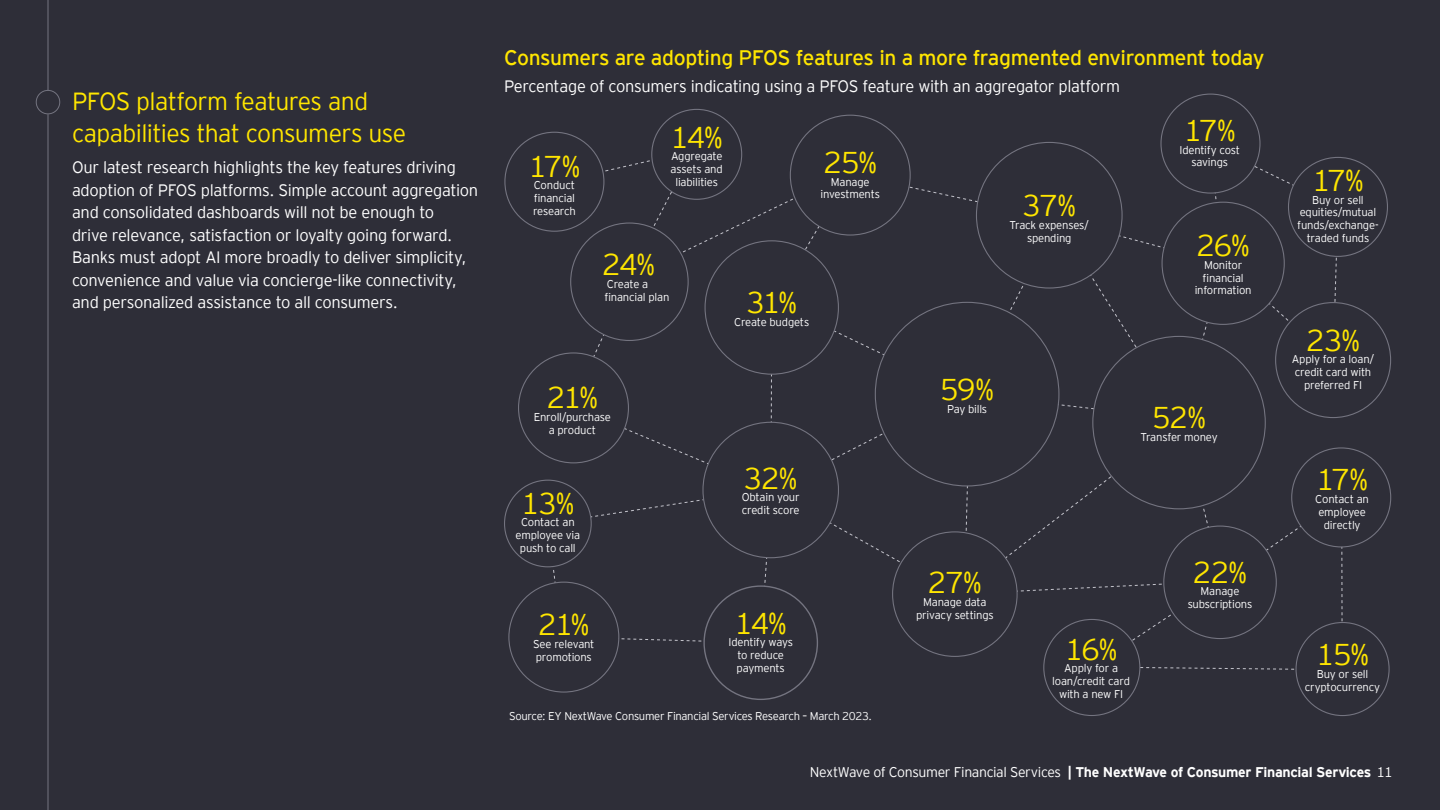
<style>
.page{position:relative;width:1440px;height:810px;background:#2e2e38}
.page>*{position:absolute;margin:0;border:0;box-sizing:border-box;transform-origin:0 0}
.Bubble_value{font:300 30px "EY Interstate";letter-spacing:-.055em;color:#ffe600}
.Sub-chapters{font:300 24.75px/32.2px "EY Interstate";letter-spacing:-.025em;color:#ffe600}
.Subhead_1_Regular{font:21px "EY Interstate";letter-spacing:-.02em;color:#ffe600}
.Body_copy{font:300 16.5px/22.5px "EY Interstate";letter-spacing:-.02em;color:#fff}
.t1{font:700 14.02px "EY Interstate";letter-spacing:-.025em;color:#fff}
.Bubble_Caption{font:300 11.25px/12.8px "EY Interstate";letter-spacing:-.02em;color:#fff;text-align:center}
.Source{font:300 11.25px "EY Interstate";letter-spacing:-.03em;color:#fff}
.s1{font-weight:300}
</style>
<div class="page">
<hr style="left:48px;top:0;width:1px;height:91px;background:#747480">
<div style="left:36px;top:90px;width:24px;height:24px;border:1px solid #747480;border-radius:50%"></div>
<hr style="left:48px;top:114px;width:1px;height:696px;background:#747480">
<svg style="left:547px;top:143px;width:796px;height:528px"></svg>
<div style="left:875px;top:302px;width:184px;height:184px;background:#2e2e38;border-radius:50%"></div>
<div style="left:1093px;top:336px;width:172px;height:173px;background:#2e2e38;border-radius:50%"></div>
<div style="left:976px;top:142px;width:146px;height:146px;background:#2e2e38;border-radius:50%"></div>
<div style="left:703px;top:422px;width:135px;height:136px;background:#2e2e38;border-radius:50%"></div>
<div style="left:705px;top:241px;width:133px;height:133px;background:#2e2e38;border-radius:50%"></div>
<div style="left:893px;top:532px;width:124px;height:124px;background:#2e2e38;border-radius:50%"></div>
<div style="left:1162px;top:202px;width:122px;height:122px;background:#2e2e38;border-radius:50%"></div>
<div style="left:790px;top:115px;width:120px;height:120px;background:#2e2e38;border-radius:50%"></div>
<div style="left:571px;top:223px;width:117px;height:117px;background:#2e2e38;border-radius:50%"></div>
<div style="left:1276px;top:303px;width:115px;height:115px;background:#2e2e38;border-radius:50%"></div>
<div style="left:1164px;top:526px;width:112px;height:113px;background:#2e2e38;border-radius:50%"></div>
<div style="left:519px;top:353px;width:109px;height:110px;background:#2e2e38;border-radius:50%"></div>
<div style="left:509px;top:582px;width:110px;height:110px;background:#2e2e38;border-radius:50%"></div>
<div style="left:505px;top:132px;width:99px;height:99px;background:#2e2e38;border-radius:50%"></div>
<div style="left:1161px;top:94px;width:99px;height:99px;background:#2e2e38;border-radius:50%"></div>
<div style="left:1292px;top:448px;width:99px;height:99px;background:#2e2e38;border-radius:50%"></div>
<div style="left:1288px;top:157px;width:99px;height:99px;background:#2e2e38;border-radius:50%"></div>
<div style="left:1044px;top:619px;width:96px;height:97px;background:#2e2e38;border-radius:50%"></div>
<div style="left:1296px;top:623px;width:93px;height:93px;background:#2e2e38;border-radius:50%"></div>
<div style="left:652px;top:109px;width:90px;height:90px;background:#2e2e38;border-radius:50%"></div>
<div style="left:704px;top:586px;width:113px;height:113px;background:#2e2e38;border-radius:50%"></div>
<div style="left:505px;top:480px;width:86px;height:87px;background:#2e2e38;border-radius:50%"></div>
<p class="Sub-chapters" style="left:72px;top:83px;width:336px">PFOS platform features and capabilities that consumers use</p>
<p class="Body_copy" style="left:72px;top:155px;width:408px">Our latest research highlights the key features driving adoption of PFOS platforms. Simple account aggregation and consolidated dashboards will not be enough to<br>drive relevance, satisfaction or loyalty going forward.<br>Banks must adopt AI more broadly to deliver simplicity, convenience and value via concierge-like connectivity, and personalized assistance to all consumers.</p>
<p class="Subhead_1_Regular" style="left:504px;top:42px;width:762px">Consumers are adopting PFOS features in a more fragmented environment today</p>
<p class="Body_copy" style="left:504px;top:74px;width:618px">Percentage of consumers indicating using a PFOS feature with an aggregator platform</p>
<p class="Bubble_value" style="left:529px;top:145px;width:53px">17%</p>
<p class="Bubble_Caption" style="left:533px;top:178px;width:44px;text-align:justify">Conduct financial research</p>
<p class="Bubble_value" style="left:671px;top:116px;width:54px">14%</p>
<p class="Bubble_Caption" style="left:671px;top:149px;width:54px">Aggregate assets and liabilities</p>
<p class="Bubble_value" style="left:823px;top:141px;width:55px">25%</p>
<p class="Bubble_Caption" style="left:820px;top:175px;width:61px">Manage investments</p>
<p class="Bubble_value" style="left:602px;top:243px;width:54px">24%</p>
<p class="Bubble_Caption" style="left:604px;top:277px;width:66px;text-align:left">Create a financial plan</p>
<p class="Bubble_value" style="left:746px;top:281px;width:52px">31%</p>
<p class="Bubble_Caption" style="left:734px;top:315px;width:77px">Create budgets</p>
<p class="Bubble_value" style="left:547px;top:376px;width:53px">21%</p>
<p class="Bubble_Caption" style="left:534px;top:410px;width:79px">Enroll/purchase a product</p>
<p class="Bubble_value" style="left:521px;top:482px;width:55px">13%</p>
<p class="Bubble_Caption" style="left:516px;top:515px;width:66px">Contact an employee via push to call</p>
<p class="Bubble_value" style="left:538px;top:603px;width:53px">21%</p>
<p class="Bubble_Caption" style="left:533px;top:637px;width:63px;text-align:left">See relevant promotions</p>
<p class="Bubble_value" style="left:744px;top:457px;width:55px">32%</p>
<p class="Bubble_Caption" style="left:742px;top:490px;width:59px;text-align:left">Obtain your credit score</p>
<p class="Bubble_value" style="left:735px;top:602px;width:54px">14%</p>
<p class="Bubble_Caption" style="left:728px;top:635px;width:66px">Identify ways to reduce payments</p>
<p class="Source" style="left:509px;top:708px;width:365px">Source: EY NextWave Consumer Financial Services Research – March 2023.</p>
<p class="Bubble_value" style="left:1022px;top:184px;width:55px">37%</p>
<p class="Bubble_Caption" style="left:1010px;top:218px;width:81px">Track expenses/ spending</p>
<p class="Bubble_value" style="left:1184px;top:109px;width:53px">17%</p>
<p class="Bubble_Caption" style="left:1179px;top:143px;width:62px">Identify cost savings</p>
<p class="Bubble_value" style="left:1197px;top:224px;width:54px">26%</p>
<p class="Bubble_Caption" style="left:1195px;top:258px;width:58px">Monitor financial information</p>
<p class="Bubble_value" style="left:940px;top:368px;width:56px">59%</p>
<p class="Bubble_Caption" style="left:947px;top:402px;width:42px">Pay bills</p>
<p class="Bubble_value" style="left:1152px;top:396px;width:55px">52%</p>
<p class="Bubble_Caption" style="left:1140px;top:430px;width:79px">Transfer money</p>
<p class="Bubble_value" style="left:928px;top:561px;width:56px">27%</p>
<p class="Bubble_Caption" style="left:916px;top:595px;width:79px">Manage data privacy settings</p>
<p class="Bubble_value" style="left:1065px;top:628px;width:54px">16%</p>
<p class="Bubble_Caption" style="left:1052px;top:661px;width:79px">Apply for a loan/credit card with a new FI</p>
<p class="Bubble_value" style="left:1193px;top:551px;width:56px">22%</p>
<p class="Bubble_Caption" style="left:1188px;top:584px;width:66px">Manage subscriptions</p>
<p class="Bubble_value" style="left:1312px;top:159px;width:53px">17%</p>
<p class="Bubble_Caption" style="left:1297px;top:193px;width:83px">Buy or sell equities/mutual funds/exchange&shy;traded funds</p>
<p class="Bubble_value" style="left:1306px;top:319px;width:56px">23%</p>
<p class="Bubble_Caption" style="left:1292px;top:352px;width:84px">Apply for a loan/ credit card with preferred FI</p>
<p class="Bubble_value" style="left:1316px;top:458px;width:53px">17%</p>
<p class="Bubble_Caption" style="left:1315px;top:492px;width:55px">Contact an employee directly</p>
<p class="Bubble_value" style="left:1316px;top:634px;width:55px">15%</p>
<p class="Bubble_Caption" style="left:1305px;top:667px;width:77px">Buy or sell cryptocurrency</p>
<p class="t1" style="left:810px;top:762px;width:584px"><span class="s1">NextWave of Consumer Financial Services</span> | The NextWave of Consumer Financial Services <span class="s1">11</span></p>
</div>
